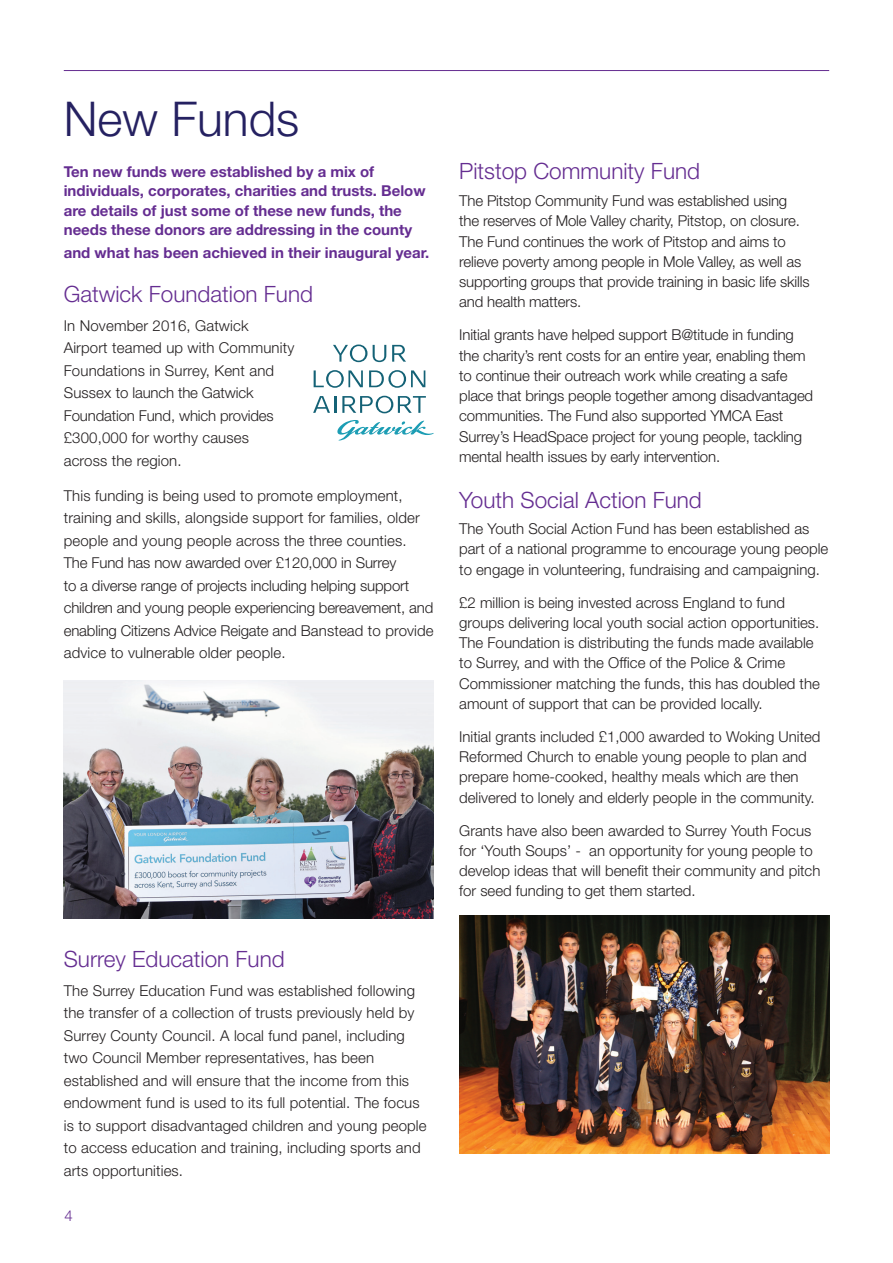
<style>
.page{position:relative;width:893px;height:1263px;background:#fff}
.page>*{position:absolute;margin:0;border:0;box-sizing:border-box;transform-origin:0 0}
.t1{font:300 48px "Helvetica Neue LT";color:#252161}
.t2{font:300 22.5px "Helvetica Neue LT";color:#652d91}
.t3{font:300 15px/20.2px "Helvetica Neue LT";color:#231f20}
.t4{font:700 15px/19.5px "Helvetica Neue LT";color:#652d91}
.t5{font:300 15px "Helvetica Neue LT";color:#652d91}
</style>
<div class="page">
<hr style="left:64px;top:70px;width:765px;height:1px;background:#652d91">
<img style="left:64px;top:680px;width:370px;height:239px">
<img style="left:459px;top:916px;width:370px;height:238px">
<svg style="left:337px;top:420px;width:97px;height:20px"></svg>
<svg style="left:313px;top:396px;width:23px;height:17px"></svg>
<svg style="left:373px;top:345px;width:13px;height:17px"></svg>
<svg style="left:333px;top:344px;width:34px;height:18px"></svg>
<svg style="left:369px;top:370px;width:56px;height:18px"></svg>
<svg style="left:392px;top:345px;width:14px;height:17px"></svg>
<svg style="left:314px;top:370px;width:49px;height:18px"></svg>
<svg style="left:342px;top:396px;width:84px;height:17px"></svg>
<h1 class="t1" style="left:64px;top:90px;width:237px">New Funds</h1>
<p class="t4" style="left:64px;top:161px;width:363px">Ten new funds were established by a mix of individuals, corporates, charities and trusts. Below are details of just some of these new funds, the needs these donors are addressing in the county</p>
<p class="t4" style="left:64px;top:242px;width:367px">and what has been achieved in their inaugural year.</p>
<h2 class="t2" style="left:64px;top:280px;width:251px">Gatwick Foundation Fund</h2>
<p class="t3" style="left:64px;top:314px;width:232px;line-height:22.5px">In November 2016, Gatwick<br>Airport teamed up with Community<br>Foundations in Surrey, Kent and<br>Sussex to launch the Gatwick<br>Foundation Fund, which provides £300,000 for worthy causes across the region.</p>
<p class="t3" style="left:64px;top:484px;width:371px;line-height:22.5px">This funding is being used to promote employment, training and skills, alongside support for families, older people and young people across the three counties.<br>The Fund has now awarded over £120,000 in Surrey<br>to a diverse range of projects including helping support children and young people experiencing bereavement, and enabling Citizens Advice Reigate and Banstead to provide advice to vulnerable older people.</p>
<h2 class="t2" style="left:64px;top:945px;width:222px">Surrey Education Fund</h2>
<p class="t3" style="left:64px;top:979px;width:364px;line-height:22.5px">The Surrey Education Fund was established following the transfer of a collection of trusts previously held by Surrey County Council. A local fund panel, including two Council Member representatives, has been established and will ensure that the income from this endowment fund is used to its full potential. The focus is to support disadvantaged children and young people to access education and training, including sports and arts opportunities.</p>
<p class="t5" style="left:65px;top:1207px;width:10px">4</p>
<h2 class="t2" style="left:459px;top:158px;width:242px">Pitstop Community Fund</h2>
<p class="t3" style="left:459px;top:190px;width:352px">The Pitstop Community Fund was established using the reserves of Mole Valley charity, Pitstop, on closure.<br>The Fund continues the work of Pitstop and aims to relieve poverty among people in Mole Valley, as well as supporting groups that provide training in basic life skills and health matters.</p>
<p class="t3" style="left:459px;top:324px;width:355px">Initial grants have helped support B@titude in funding the charity’s rent costs for an entire year, enabling them to continue their outreach work while creating a safe place that brings people together among disadvantaged communities. The Fund also supported YMCA East Surrey’s HeadSpace project for young people, tackling mental health issues by early intervention.</p>
<h2 class="t2" style="left:459px;top:486px;width:244px">Youth Social Action Fund</h2>
<p class="t3" style="left:459px;top:518px;width:371px">The Youth Social Action Fund has been established as part of a national programme to encourage young people to engage in volunteering, fundraising and campaigning.</p>
<p class="t3" style="left:459px;top:592px;width:362px">£2 million is being invested across England to fund groups delivering local youth social action opportunities.<br>The Foundation is distributing the funds made available to Surrey, and with the Office of the Police &amp; Crime Commissioner matching the funds, this has doubled the amount of support that can be provided locally.</p>
<p class="t3" style="left:459px;top:726px;width:363px">Initial grants included £1,000 awarded to Woking United Reformed Church to enable young people to plan and prepare home-cooked, healthy meals which are then delivered to lonely and elderly people in the community.</p>
<p class="t3" style="left:459px;top:820px;width:363px">Grants have also been awarded to Surrey Youth Focus for ‘Youth Soups’ - an opportunity for young people to develop ideas that will benefit their community and pitch for seed funding to get them started.</p>
</div>
